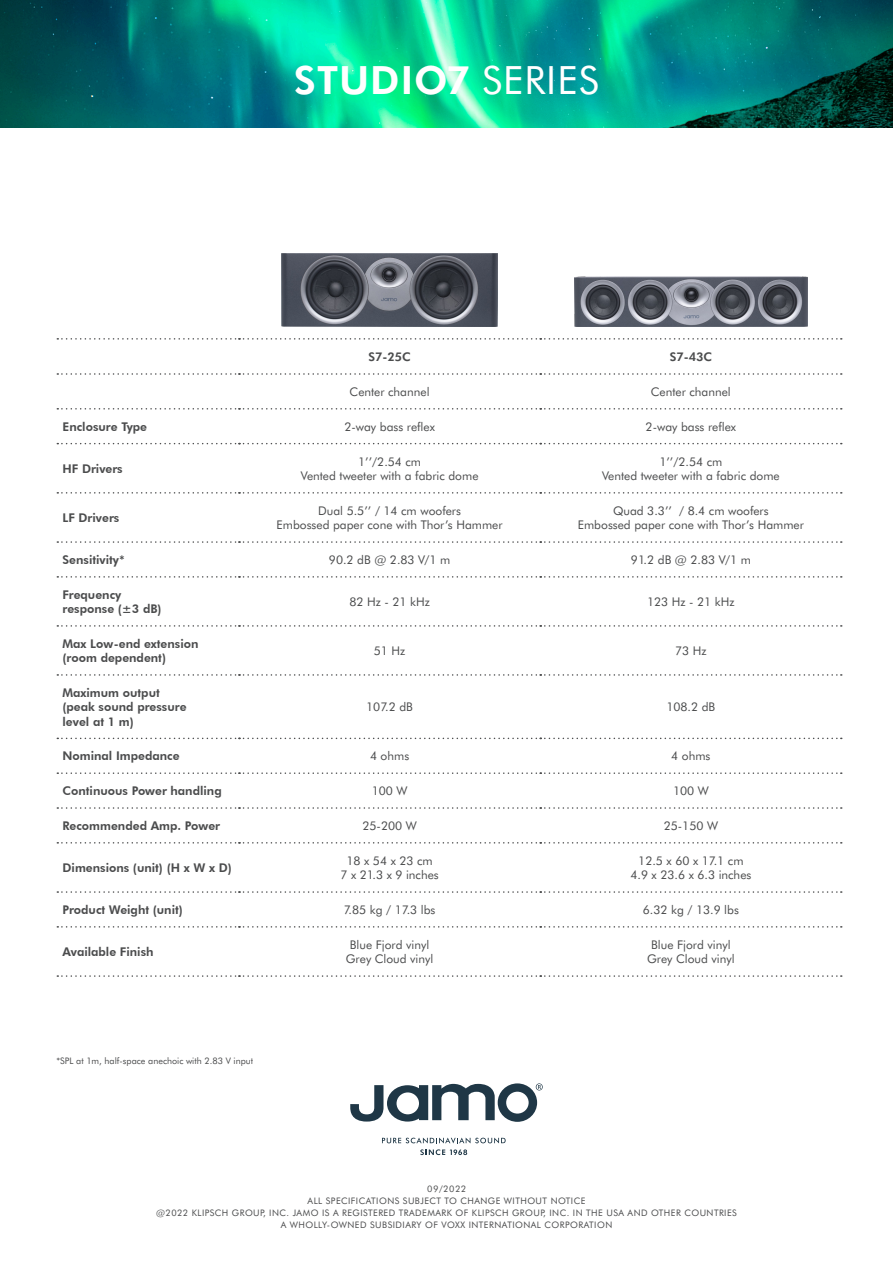
<style>
.page{position:relative;width:893px;height:1263px;background:#fff}
.page>*{position:absolute;margin:0;border:0;box-sizing:border-box;transform-origin:0 0}
.t1{font:700 39px "Futura BT";letter-spacing:.025em;color:#fff}
.t2{font:12px/14.4px "Futura BT";color:#4b4c4d;text-align:center}
.t3{font:800 12px/14.4px "Futura BT";color:#4b4c4d}
.t4{font:700 12px "Futura BT";color:#4b4c4d}
.t5{font:9px "Futura BT";letter-spacing:.05em;color:#4b4c4d}
.t6{font:9px "Futura BT";color:#4b4c4d}
.s1{font-weight:400}
</style>
<div class="page">
<svg style="left:350px;top:1083px;width:193px;height:39px"></svg>
<svg style="left:382px;top:1137px;width:124px;height:6px"></svg>
<svg style="left:420px;top:1149px;width:47px;height:6px"></svg>
<img style="left:0;top:0;width:893px;height:128px">
<svg style="left:57px;top:338px;width:785px;height:2px"></svg>
<svg style="left:57px;top:373px;width:785px;height:2px"></svg>
<svg style="left:57px;top:408px;width:785px;height:2px"></svg>
<svg style="left:57px;top:443px;width:785px;height:1px"></svg>
<svg style="left:57px;top:492px;width:785px;height:2px"></svg>
<svg style="left:57px;top:625px;width:785px;height:2px"></svg>
<svg style="left:57px;top:541px;width:785px;height:2px"></svg>
<svg style="left:57px;top:576px;width:785px;height:2px"></svg>
<svg style="left:57px;top:674px;width:785px;height:2px"></svg>
<svg style="left:57px;top:738px;width:785px;height:1px"></svg>
<svg style="left:57px;top:772px;width:785px;height:2px"></svg>
<svg style="left:57px;top:807px;width:785px;height:2px"></svg>
<svg style="left:57px;top:842px;width:785px;height:1px"></svg>
<svg style="left:57px;top:891px;width:785px;height:2px"></svg>
<svg style="left:57px;top:926px;width:785px;height:1px"></svg>
<svg style="left:57px;top:975px;width:785px;height:2px"></svg>
<img style="left:282px;top:254px;width:215px;height:72px">
<img style="left:574px;top:276px;width:233px;height:50px">
<p class="t1" style="left:294px;top:55px;width:306px">STUDIO7 <span class="s1">SERIES</span></p>
<p class="t4" style="left:368px;top:349px;width:44px">S7-25C</p>
<p class="t4" style="left:670px;top:349px;width:44px">S7-43C</p>
<p class="t2" style="left:350px;top:384px;width:81px">Center channel</p>
<p class="t2" style="left:651px;top:384px;width:81px">Center channel</p>
<p class="t3" style="left:63px;top:419px;width:86px">Enclosure Type</p>
<p class="t2" style="left:344px;top:419px;width:92px">2-way bass reflex</p>
<p class="t2" style="left:646px;top:419px;width:92px">2-way bass reflex</p>
<p class="t3" style="left:63px;top:461px;width:62px">HF Drivers</p>
<p class="t2" style="left:301px;top:454px;width:179px">1’’/2.54 cm<br>Vented tweeter with a fabric dome</p>
<p class="t2" style="left:602px;top:454px;width:179px">1’’/2.54 cm<br>Vented tweeter with a fabric dome</p>
<p class="t3" style="left:63px;top:510px;width:58px">LF Drivers</p>
<p class="t2" style="left:277px;top:503px;width:227px">Dual 5.5’’ / 14 cm woofers<br>Embossed paper cone with Thor’s Hammer</p>
<p class="t2" style="left:578px;top:503px;width:227px">Quad 3.3’’ / 8.4 cm woofers<br>Embossed paper cone with Thor’s Hammer</p>
<p class="t3" style="left:63px;top:552px;width:64px">Sensitivity*</p>
<p class="t2" style="left:329px;top:552px;width:123px">90.2 dB @ 2.83 V/1 m</p>
<p class="t2" style="left:631px;top:552px;width:121px">91.2 dB @ 2.83 V/1 m</p>
<p class="t3" style="left:63px;top:587px;width:60px">Frequency</p>
<p class="t3" style="left:63px;top:602px;width:101px">response (±3 dB)</p>
<p class="t2" style="left:349px;top:594px;width:82px">82 Hz - 21 kHz</p>
<p class="t2" style="left:647px;top:594px;width:89px">123 Hz - 21 kHz</p>
<p class="t3" style="left:63px;top:636px;width:137px">Max Low-end extension (room dependent)</p>
<p class="t2" style="left:374px;top:643px;width:33px">51 Hz</p>
<p class="t2" style="left:675px;top:643px;width:33px">73 Hz</p>
<p class="t3" style="left:63px;top:685px;width:126px">Maximum output (peak sound pressure level at 1 m)</p>
<p class="t2" style="left:366px;top:700px;width:48px">107.2 dB</p>
<p class="t2" style="left:666px;top:700px;width:51px">108.2 dB</p>
<p class="t3" style="left:63px;top:749px;width:119px">Nominal Impedance</p>
<p class="t2" style="left:370px;top:749px;width:41px">4 ohms</p>
<p class="t2" style="left:671px;top:749px;width:41px">4 ohms</p>
<p class="t3" style="left:63px;top:784px;width:161px">Continuous Power handling</p>
<p class="t2" style="left:372px;top:784px;width:37px">100 W</p>
<p class="t2" style="left:673px;top:784px;width:37px">100 W</p>
<p class="t3" style="left:63px;top:818px;width:159px">Recommended Amp. Power</p>
<p class="t2" style="left:362px;top:818px;width:56px">25-200 W</p>
<p class="t2" style="left:664px;top:818px;width:56px">25-150 W</p>
<p class="t3" style="left:63px;top:860px;width:171px">Dimensions (unit) (H x W x D)</p>
<p class="t2" style="left:638px;top:853px;width:107px">12.5 x 60 x 17.1 cm</p>
<p class="t2" style="left:630px;top:868px;width:122px">4.9 x 23.6 x 6.3 inches</p>
<p class="t2" style="left:347px;top:853px;width:88px">18 x 54 x 23 cm</p>
<p class="t2" style="left:340px;top:868px;width:100px">7 x 21.3 x 9 inches</p>
<p class="t3" style="left:63px;top:902px;width:122px">Product Weight (unit)</p>
<p class="t2" style="left:344px;top:902px;width:93px">7.85 kg / 17.3 lbs</p>
<p class="t2" style="left:643px;top:902px;width:98px">6.32 kg / 13.9 lbs</p>
<p class="t3" style="left:63px;top:944px;width:92px">Available Finish</p>
<p class="t2" style="left:346px;top:937px;width:89px">Blue Fjord vinyl<br>Grey Cloud vinyl</p>
<p class="t2" style="left:647px;top:937px;width:89px">Blue Fjord vinyl<br>Grey Cloud vinyl</p>
<p class="t6" style="left:57px;top:1055px;width:198px">*SPL at 1m, half-space anechoic with 2.83 V input</p>
<p class="t5" style="left:427px;top:1183px;width:40px">09/2022</p>
<p class="t5" style="left:308px;top:1195px;width:279px">ALL SPECIFICATIONS SUBJECT TO CHANGE WITHOUT NOTICE</p>
<p class="t5" style="left:156px;top:1207px;width:582px">@2022 KLIPSCH GROUP, INC. JAMO IS A REGISTERED TRADEMARK OF KLIPSCH GROUP, INC. IN THE USA AND OTHER COUNTRIES</p>
<p class="t5" style="left:281px;top:1219px;width:333px">A WHOLLY-OWNED SUBSIDIARY OF VOXX INTERNATIONAL CORPORATION</p>
</div>
